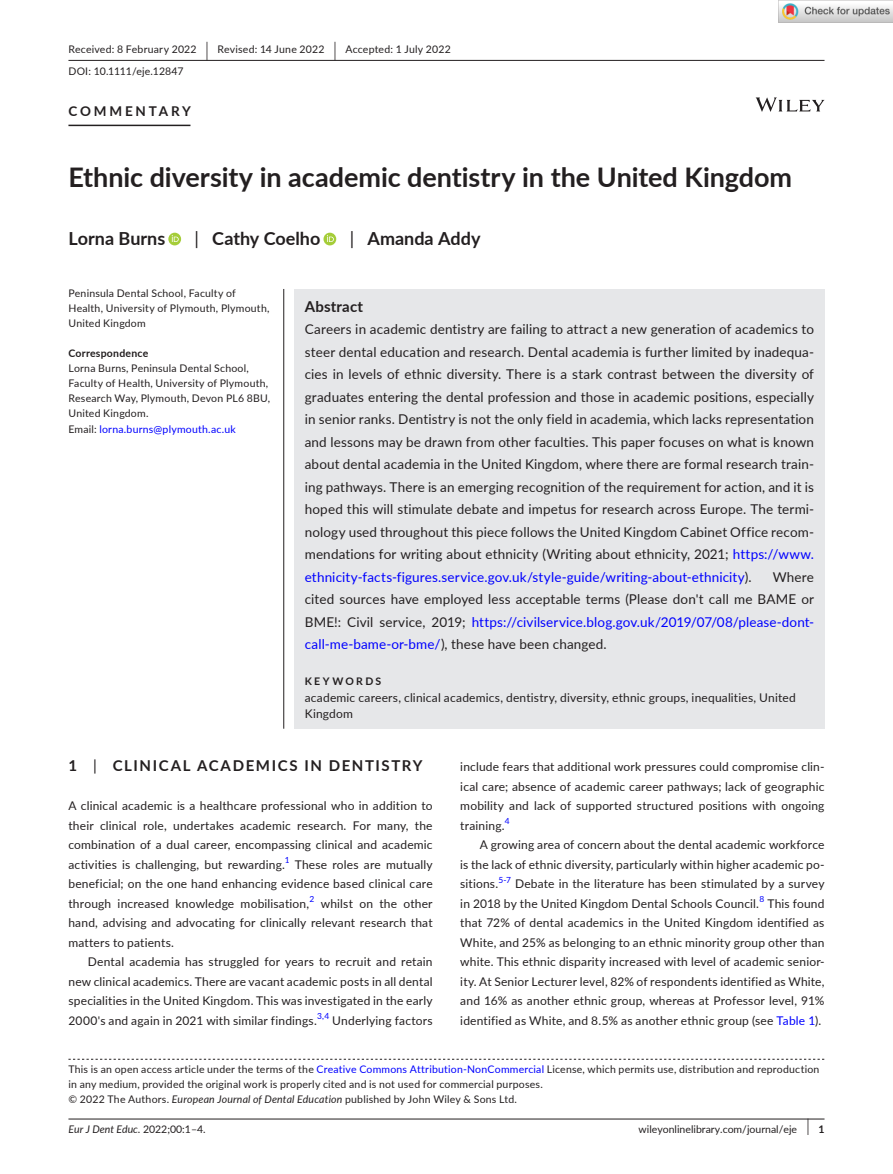
<style>
.page{position:relative;width:893px;height:1174px;background:#fff}
.page>*{position:absolute;margin:0;border:0;box-sizing:border-box;transform-origin:0 0}
.t1{font:700 27px "Lato";letter-spacing:-.005em;color:#231f20}
.t2{font:700 18px "Lato";color:#231f20}
.t3{font:700 15px "Lato";letter-spacing:.105em;color:#231f20}
.t4{font:700 15px "Lato";letter-spacing:.015em;color:#231f20}
.t5{font:13.5px/22.5px "Lato";letter-spacing:.01em;color:#231f20;text-align:justify}
.t6{font:700 13.5px "Lato";letter-spacing:.21em;color:#231f20}
.t7{font:12px/19.5px "Lato";letter-spacing:.015em;color:#231f20;text-align:justify}
.t8{font:10.5px/15px "Lato";letter-spacing:.02em;color:#231f20}
.t9{font:10.5px "Lato";color:#231f20}
.t10{font:italic 10.5px "Lato";color:#231f20}
.t11{font:700 10.5px "Lato";letter-spacing:.02em;color:#231f20}
.t12{font:700 10.5px "Lato";letter-spacing:.22em;color:#231f20}
.t13{font:8.4px "Lato";color:#00f}
.s1{font-size:19.65px}
.s2{font-weight:400}
.s3{color:#00f}
.s4{font-style:italic}
.s5{font-style:normal}
.s6{font-size:17.4px}
.s7{font-weight:700}
</style>
<div class="page">
<hr style="left:68px;top:1118px;width:756px;height:1px;background:#231f20">
<svg style="left:756px;top:97px;width:68px;height:15px"></svg>
<hr style="left:68px;top:60px;width:756px;height:1px;background:#231f20">
<hr style="left:68px;top:125px;width:122px;height:1px;background:#231f20">
<svg style="left:168px;top:233px;width:13px;height:12px"></svg>
<svg style="left:172px;top:235px;width:7px;height:7px"></svg>
<div style="left:323px;top:233px;width:13px;height:12px;background:#a5cd39;border-radius:50%"></div>
<svg style="left:327px;top:235px;width:7px;height:7px"></svg>
<svg style="left:68px;top:1058px;width:756px;height:1px"></svg>
<div style="left:294px;top:289px;width:530px;height:439px;background:#e6e7e9"></div>
<hr style="left:283px;top:289px;width:1px;height:439px;background:#231f20">
<img style="left:779px;top:0;width:114px;height:23px">
<p class="t8" style="left:68px;top:38px;width:384px;line-height:21.8px">Received: 8 February 2022 <span class="s1">|</span> Revised: 14 June 2022 <span class="s1">|</span> Accepted: 1 July 2022<br>DOI: 10.1111/eje.12847</p>
<p class="t6" style="left:68px;top:101px;width:124px">COMMENTARY</p>
<h1 class="t1" style="left:68px;top:157px;width:725px">Ethnic diversity in academic dentistry in the United Kingdom</h1>
<h2 class="t2" style="left:68px;top:226px;width:98px">Lorna Burns</h2>
<h2 class="t2" style="left:195px;top:226px;width:127px"><span class="s2">|</span> Cathy Coelho</h2>
<h2 class="t2" style="left:350px;top:226px;width:132px"><span class="s2">|</span> Amanda Addy</h2>
<p class="t8" style="left:68px;top:286px;width:203px">Peninsula Dental School, Faculty of<br>Health, University of Plymouth, Plymouth,<br>United Kingdom</p>
<p class="t11" style="left:68px;top:346px;width:81px">Correspondence</p>
<p class="t8" style="left:68px;top:361px;width:203px">Lorna Burns, Peninsula Dental School, Faculty of Health, University of Plymouth, Research Way, Plymouth, Devon PL6 8BU, United Kingdom.<br>Email: <span class="s3">lorna.burns@plymouth.ac.uk</span></p>
<p class="t4" style="left:305px;top:295px;width:60px">Abstract</p>
<p class="t5" style="left:305px;top:317px;width:511px">Careers in academic dentistry are failing to attract a new generation of academics to steer dental education and research. Dental academia is further limited by inadequa&shy;cies in levels of ethnic diversity. There is a stark contrast between the diversity of graduates entering the dental profession and those in academic positions, especially in senior ranks. Dentistry is not the only field in academia, which lacks representation and lessons may be drawn from other faculties. This paper focuses on what is known about dental academia in the United Kingdom, where there are formal research train&shy;ing pathways. There is an emerging recognition of the requirement for action, and it is hoped this will stimulate debate and impetus for research across Europe. The termi&shy;nology used throughout this piece follows the United Kingdom Cabinet Office recom&shy;mendations for writing about ethnicity (Writing about ethnicity, 2021; <span class="s3">https://www. ethnicity-facts-figures.service.gov.uk/style-guide/writing-about-ethnicity</span>).</p>
<p class="t5" style="left:305px;top:565px;width:511px;text-indent:468px">Where cited sources have employed less acceptable terms (Please don't call me BAME or BME!: Civil service, 2019; <span class="s3">https://civilservice.blog.gov.uk/2019/07/08/please-dont&shy;call-me-bame-or-bme/</span>), these have been changed.</p>
<p class="t12" style="left:305px;top:673px;width:78px">KEYWORDS</p>
<p class="t7" style="left:305px;top:688px;width:492px;line-height:16.5px">academic careers, clinical academics, dentistry, diversity, ethnic groups, inequalities, United<br>Kingdom</p>
<p class="t3" style="left:68px;top:755px;width:356px">1 <span class="s2">|</span> CLINICAL ACADEMICS IN DENTISTRY</p>
<p class="t7" style="left:68px;top:795px;width:366px">A clinical academic is a healthcare professional who in addition to their clinical role, undertakes academic research. For many, the combination of a dual career, encompassing clinical and academic activities is challenging, but rewarding.</p>
<p class="t13" style="left:285px;top:854px;width:6px">1</p>
<p class="t7" style="left:68px;top:854px;width:366px;text-indent:226px">These roles are mutually beneficial; on the one hand enhancing evidence based clinical care through increased knowledge mobilisation,</p>
<p class="t13" style="left:310px;top:893px;width:6px">2</p>
<p class="t7" style="left:68px;top:893px;width:366px;text-indent:252px">whilst on the other hand, advising and advocating for clinically relevant research that matters to patients.</p>
<p class="t7" style="left:68px;top:951px;width:366px;text-indent:20px">Dental academia has struggled for years to recruit and retain new clinical academics. There are vacant academic posts in all dental specialities in the United Kingdom. This was investigated in the early 2000's and again in 2021 with similar findings.<sup>3,4</sup> Underlying factors</p>
<p class="t7" style="left:460px;top:756px;width:366px">include fears that additional work pressures could compromise clin&shy;ical care; absence of academic career pathways; lack of geographic mobility and lack of supported structured positions with ongoing training.<sup>4</sup></p>
<p class="t7" style="left:460px;top:834px;width:366px;text-indent:20px">A growing area of concern about the dental academic workforce is the lack of ethnic diversity, particularly within higher academic po&shy;sitions.</p>
<p class="t13" style="left:498px;top:874px;width:14px">5-7</p>
<p class="t7" style="left:460px;top:873px;width:366px;text-indent:55px">Debate in the literature has been stimulated by a survey in 2018 by the United Kingdom Dental Schools Council.</p>
<p class="t13" style="left:759px;top:893px;width:6px">8</p>
<p class="t7" style="left:460px;top:893px;width:366px;text-indent:307px">This found that 72% of dental academics in the United Kingdom identified as White, and 25% as belonging to an ethnic minority group other than white. This ethnic disparity increased with level of academic senior&shy;ity. At Senior Lecturer level, 82% of respondents identified as White, and 16% as another ethnic group, whereas at Professor level, 91% identified as White, and 8.5% as another ethnic group (see <span class="s3">Table 1</span>).</p>
<p class="t8" style="left:68px;top:1061px;width:752px">This is an open access article under the terms of the <span class="s3">Creative Commons Attribution-NonCommercial</span> License, which permits use, distribution and reproduction in any medium, provided the original work is properly cited and is not used for commercial purposes.<br>© 2022 The Authors. <span class="s4">European Journal of Dental Education</span> published by John Wiley &amp; Sons Ltd.</p>
<p class="t10" style="left:68px;top:1121px;width:139px">Eur J Dent Educ. <span class="s5">2022;00:1–4.</span></p>
<p class="t9" style="left:639px;top:1121px;width:187px">wileyonlinelibrary.com/journal/eje <span class="s6">|</span> <span class="s7">1</span></p>
</div>
